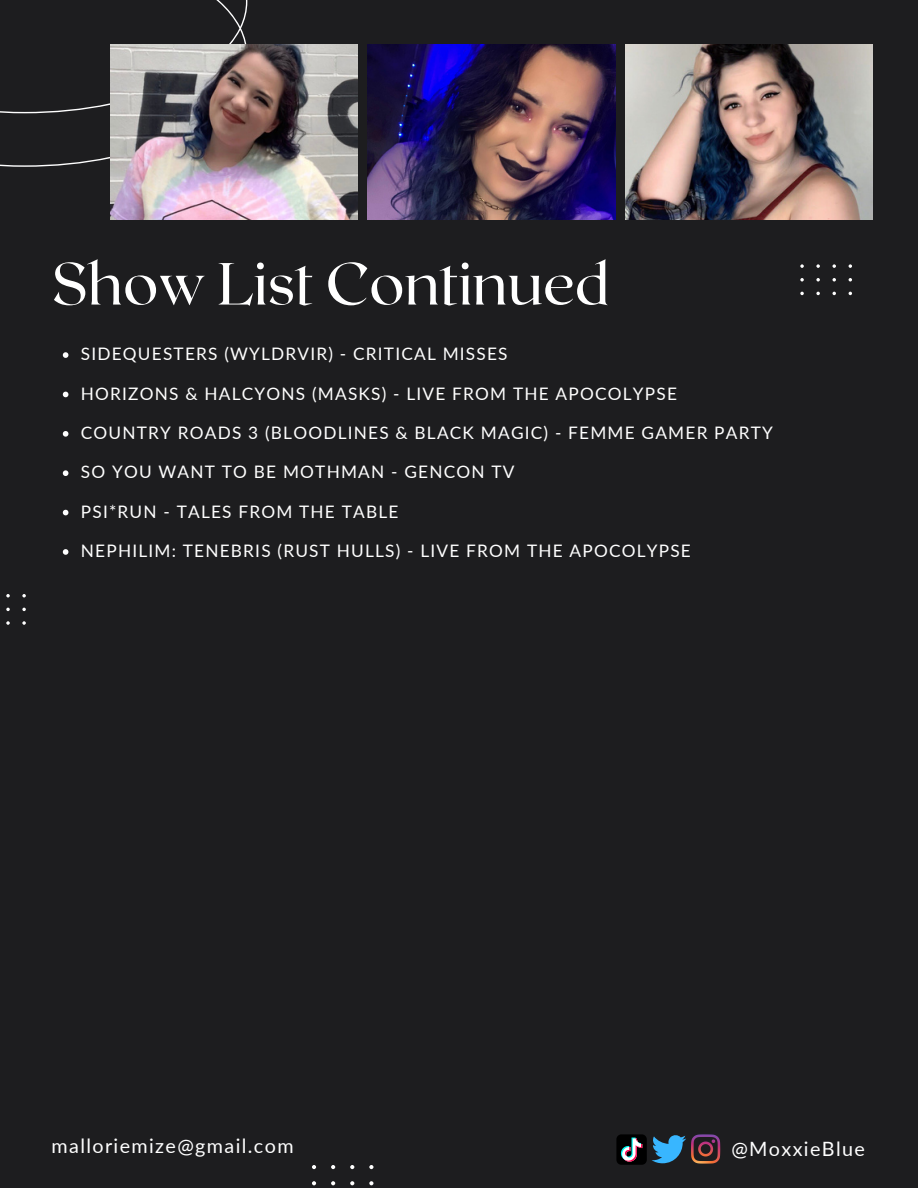
<style>
.page{position:relative;width:918px;height:1188px;background:#1d1d1f}
.page>*{position:absolute;margin:0;border:0;box-sizing:border-box;transform-origin:0 0}
.t1{font:59.25px "Roxborough CF";color:#fff}
.t2{font:19.8px "Lato";letter-spacing:.07em;color:#fff}
.t3{font:17.25px "Lato";letter-spacing:.07em;color:#fff}
</style>
<div class="page">
<svg style="left:0;top:0;width:247px;height:167px"></svg>
<img style="left:110px;top:45px;width:248px;height:174px">
<img style="left:368px;top:45px;width:247px;height:174px">
<img style="left:625px;top:45px;width:248px;height:174px">
<svg style="left:22px;top:621px;width:4px;height:4px"></svg>
<svg style="left:22px;top:608px;width:4px;height:3px"></svg>
<svg style="left:22px;top:594px;width:4px;height:3px"></svg>
<svg style="left:6px;top:621px;width:4px;height:4px"></svg>
<svg style="left:6px;top:608px;width:4px;height:3px"></svg>
<svg style="left:6px;top:594px;width:4px;height:3px"></svg>
<svg style="left:832px;top:292px;width:4px;height:3px"></svg>
<svg style="left:832px;top:278px;width:4px;height:4px"></svg>
<svg style="left:832px;top:264px;width:4px;height:4px"></svg>
<svg style="left:816px;top:292px;width:4px;height:3px"></svg>
<svg style="left:816px;top:278px;width:4px;height:4px"></svg>
<svg style="left:816px;top:264px;width:4px;height:4px"></svg>
<svg style="left:849px;top:278px;width:3px;height:4px"></svg>
<svg style="left:849px;top:264px;width:3px;height:4px"></svg>
<svg style="left:800px;top:292px;width:4px;height:3px"></svg>
<svg style="left:800px;top:278px;width:4px;height:4px"></svg>
<svg style="left:800px;top:264px;width:4px;height:4px"></svg>
<svg style="left:350px;top:1165px;width:4px;height:4px"></svg>
<svg style="left:350px;top:1181px;width:4px;height:5px"></svg>
<svg style="left:331px;top:1165px;width:4px;height:4px"></svg>
<svg style="left:331px;top:1181px;width:4px;height:5px"></svg>
<svg style="left:369px;top:1165px;width:4px;height:4px"></svg>
<svg style="left:369px;top:1181px;width:4px;height:5px"></svg>
<svg style="left:312px;top:1165px;width:4px;height:4px"></svg>
<svg style="left:312px;top:1181px;width:4px;height:5px"></svg>
<svg style="left:616px;top:1134px;width:104px;height:31px"></svg>
<svg style="left:63px;top:352px;width:5px;height:6px"></svg>
<svg style="left:63px;top:392px;width:5px;height:5px"></svg>
<svg style="left:63px;top:431px;width:5px;height:6px"></svg>
<svg style="left:63px;top:470px;width:5px;height:6px"></svg>
<svg style="left:63px;top:510px;width:5px;height:5px"></svg>
<svg style="left:63px;top:549px;width:5px;height:6px"></svg>
<p class="t1" style="left:52px;top:245px;width:560px">Show List Continued</p>
<p class="t3" style="left:81px;top:343px;width:428px">SIDEQUESTERS (WYLDRVIR) - CRITICAL MISSES</p>
<p class="t3" style="left:81px;top:382px;width:598px">HORIZONS &amp; HALCYONS (MASKS) - LIVE FROM THE APOCOLYPSE</p>
<p class="t3" style="left:81px;top:422px;width:694px">COUNTRY ROADS 3 (BLOODLINES &amp; BLACK MAGIC) - FEMME GAMER PARTY</p>
<p class="t3" style="left:81px;top:461px;width:435px">SO YOU WANT TO BE MOTHMAN - GENCON TV</p>
<p class="t3" style="left:81px;top:501px;width:319px">PSI*RUN - TALES FROM THE TABLE</p>
<p class="t3" style="left:81px;top:540px;width:611px">NEPHILIM: TENEBRIS (RUST HULLS) - LIVE FROM THE APOCOLYPSE</p>
<h1 class="t2" style="left:52px;top:1134px;width:244px">malloriemize@gmail.com</h1>
<p class="t2" style="left:731px;top:1137px;width:135px">@MoxxieBlue</p>
</div>
